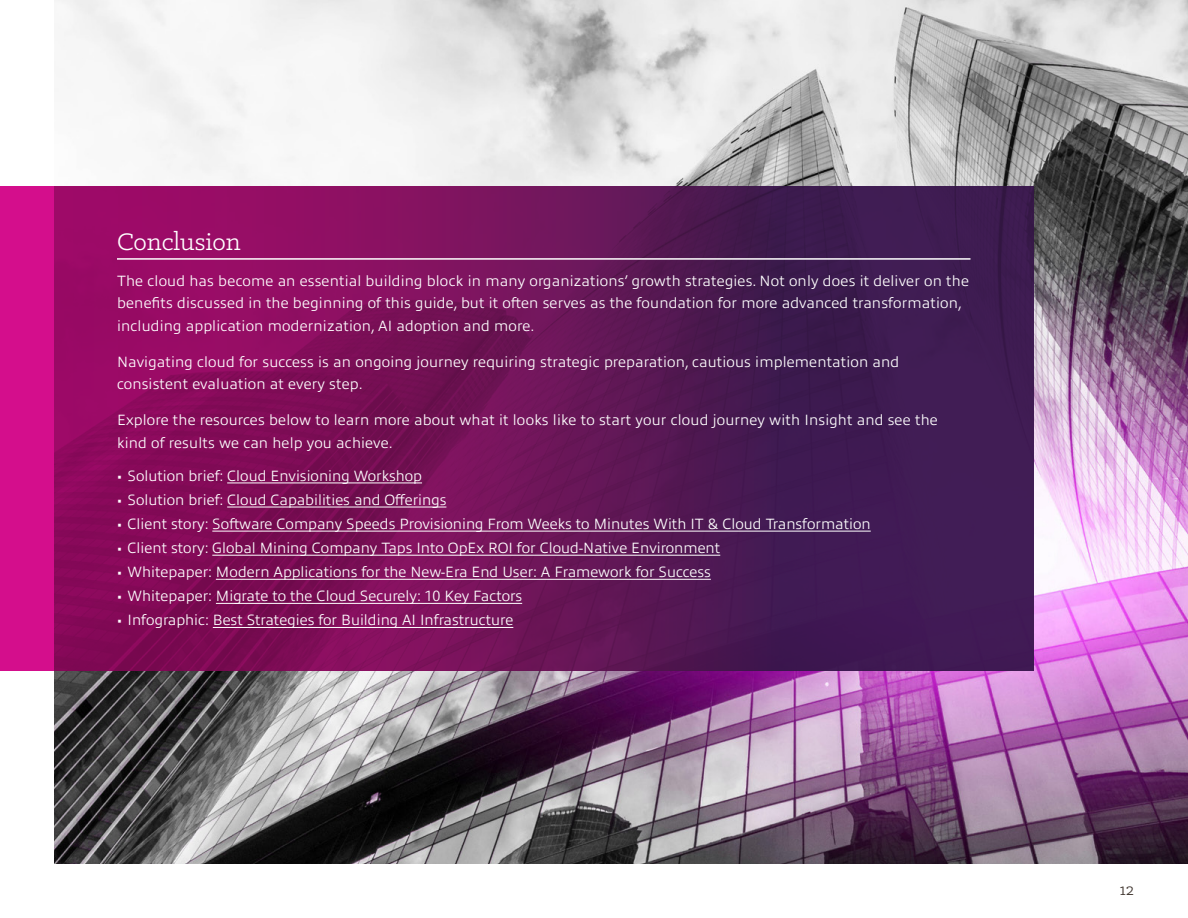
<style>
.page{position:relative;width:1188px;height:918px;background:#fff}
.page>*{position:absolute;margin:0;border:0;box-sizing:border-box;transform-origin:0 0}
.H1_RULE_-_TOC{font:27px "Klinic Slab";color:#fff}
.t1{font:18px "Klinic Slab";color:#3e332d}
.Body{font:300 15px/22.5px "Allumi Pro";letter-spacing:.01em;color:#fff}
</style>
<div class="page">
<img style="left:54px;top:0;width:1134px;height:864px">
<svg style="left:0;top:186px;width:1034px;height:484px;background:#6c135a"></svg>
<hr style="left:117px;top:258px;width:853px;height:2px;background:#fff">
<hr style="left:227px;top:483px;width:195px;height:1px;background:#fff">
<hr style="left:227px;top:507px;width:219px;height:1px;background:#fff">
<hr style="left:212px;top:531px;width:659px;height:1px;background:#fff">
<hr style="left:212px;top:555px;width:508px;height:1px;background:#fff">
<hr style="left:216px;top:579px;width:495px;height:1px;background:#fff">
<hr style="left:216px;top:603px;width:306px;height:1px;background:#fff">
<hr style="left:213px;top:627px;width:300px;height:1px;background:#fff">
<p class="H1_RULE_-_TOC" style="left:117px;top:224px;width:125px">Conclusion</p>
<p class="Body" style="left:117px;top:268px;width:853px">The cloud has become an essential building block in many organizations’ growth strategies. Not only does it deliver on the benefits discussed in the beginning of this guide, but it often serves as the foundation for more advanced transformation, including application modernization, AI adoption and more.</p>
<p class="Body" style="left:117px;top:349px;width:784px">Navigating cloud for success is an ongoing journey requiring strategic preparation, cautious implementation and consistent evaluation at every step.</p>
<p class="Body" style="left:117px;top:407px;width:822px">Explore the resources below to learn more about what it looks like to start your cloud journey with Insight and see the kind of results we can help you achieve.</p>
<p class="Body" style="left:117px;top:463px;width:307px">• Solution brief: Cloud Envisioning Workshop</p>
<p class="Body" style="left:117px;top:487px;width:331px">• Solution brief: Cloud Capabilities and Offerings</p>
<p class="Body" style="left:117px;top:511px;width:755px">• Client story: Software Company Speeds Provisioning From Weeks to Minutes With IT &amp; Cloud Transformation</p>
<p class="Body" style="left:117px;top:535px;width:605px">• Client story: Global Mining Company Taps Into OpEx ROI for Cloud-Native Environment</p>
<p class="Body" style="left:117px;top:559px;width:595px">• Whitepaper: Modern Applications for the New-Era End User: A Framework for Success</p>
<p class="Body" style="left:117px;top:583px;width:407px">• Whitepaper: Migrate to the Cloud Securely: 10 Key Factors</p>
<p class="Body" style="left:117px;top:607px;width:398px">• Infographic: Best Strategies for Building AI Infrastructure</p>
<p class="t1" style="left:1120px;top:878px;width:16px">12</p>
</div>
